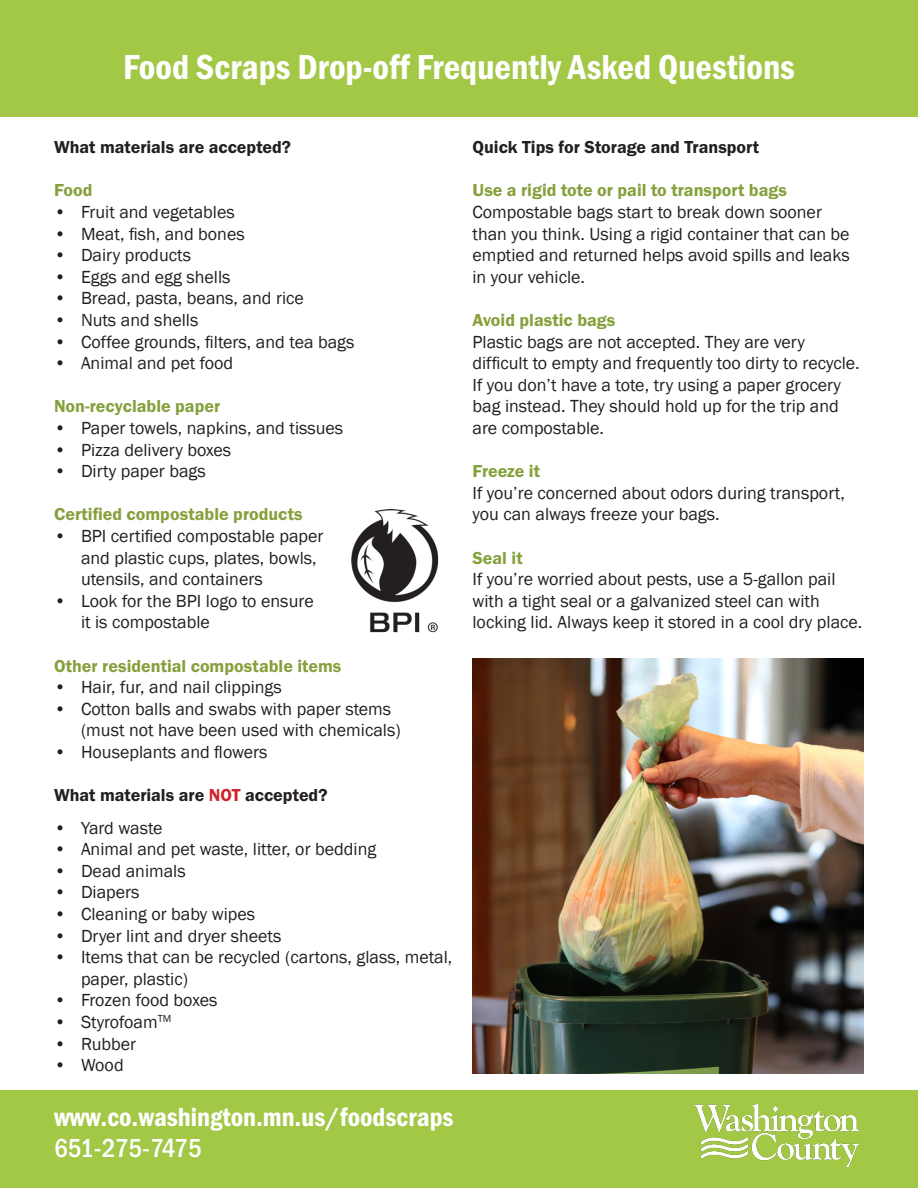
<style>
.page{position:relative;width:918px;height:1188px;background:#fff}
.page>*{position:absolute;margin:0;border:0;box-sizing:border-box;transform-origin:0 0}
.t1{font:600 condensed 36px "Franklin Gothic FS";color:#fff}
.t2{font:600 condensed 27px "Franklin Gothic FS";color:#fff}
.t3{font:500 condensed 27px "Franklin Gothic FS";letter-spacing:-.03em;color:#fff}
.t4{font:18px/21.6px "Franklin Gothic";color:#231f20}
.t5{font:600 18px "Franklin Gothic FS";color:#86a03c}
.t6{font:600 18px "Franklin Gothic FS";color:#231f20}
.s1{color:#d1232a}
</style>
<div class="page">
<div style="left:0;top:0;width:918px;height:117px;background:#a2c846"></div>
<div style="left:0;top:1091px;width:918px;height:97px;background:#a2c846"></div>
<img style="left:694px;top:1104px;width:164px;height:63px">
<img style="left:472px;top:659px;width:392px;height:415px">
<img style="left:351px;top:510px;width:88px;height:123px">
<p class="t1" style="left:123px;top:47px;width:674px">Food Scraps Drop-off Frequently Asked Questions</p>
<p class="t6" style="left:54px;top:137px;width:239px">What materials are accepted?</p>
<p class="t5" style="left:54px;top:180px;width:40px">Food</p>
<p class="t4" style="left:54px;top:202px;width:182px">• Fruit and vegetables</p>
<p class="t4" style="left:54px;top:223px;width:192px">• Meat, fish, and bones</p>
<p class="t4" style="left:54px;top:245px;width:139px">• Dairy products</p>
<p class="t4" style="left:54px;top:266px;width:178px">• Eggs and egg shells</p>
<p class="t4" style="left:54px;top:288px;width:251px">• Bread, pasta, beans, and rice</p>
<p class="t4" style="left:54px;top:310px;width:146px">• Nuts and shells</p>
<p class="t4" style="left:54px;top:331px;width:302px">• Coffee grounds, filters, and tea bags</p>
<p class="t4" style="left:54px;top:353px;width:181px">• Animal and pet food</p>
<p class="t5" style="left:54px;top:396px;width:168px">Non-recyclable paper</p>
<p class="t4" style="left:54px;top:418px;width:291px">• Paper towels, napkins, and tissues</p>
<p class="t4" style="left:54px;top:439px;width:179px">• Pizza delivery boxes</p>
<p class="t4" style="left:54px;top:461px;width:153px">• Dirty paper bags</p>
<p class="t5" style="left:54px;top:504px;width:250px">Certified compostable products</p>
<p class="t4" style="left:81px;top:526px;width:244px;text-indent:-27px">• BPI certified compostable paper and plastic cups, plates, bowls, utensils, and containers</p>
<p class="t4" style="left:81px;top:590px;width:234px;text-indent:-27px">• Look for the BPI logo to ensure it is compostable</p>
<p class="t5" style="left:54px;top:655px;width:289px">Other residential compostable items</p>
<p class="t4" style="left:54px;top:677px;width:229px">• Hair, fur, and nail clippings</p>
<p class="t4" style="left:81px;top:698px;width:321px;text-indent:-27px">• Cotton balls and swabs with paper stems (must not have been used with chemicals)</p>
<p class="t4" style="left:54px;top:742px;width:215px">• Houseplants and flowers</p>
<p class="t6" style="left:54px;top:785px;width:275px">What materials are <span class="s1">NOT</span> accepted?</p>
<p class="t4" style="left:54px;top:817px;width:110px">• Yard waste</p>
<p class="t4" style="left:54px;top:839px;width:324px">• Animal and pet waste, litter, or bedding</p>
<p class="t4" style="left:54px;top:860px;width:133px">• Dead animals</p>
<p class="t4" style="left:54px;top:882px;width:87px">• Diapers</p>
<p class="t4" style="left:54px;top:904px;width:203px">• Cleaning or baby wipes</p>
<p class="t4" style="left:54px;top:925px;width:229px">• Dryer lint and dryer sheets</p>
<p class="t4" style="left:81px;top:947px;width:373px;text-indent:-27px">• Items that can be recycled (cartons, glass, metal, paper, plastic)</p>
<p class="t4" style="left:54px;top:990px;width:165px">• Frozen food boxes</p>
<p class="t4" style="left:54px;top:1012px;width:119px">• Styrofoam<sup>TM</sup></p>
<p class="t4" style="left:54px;top:1033px;width:84px">• Rubber</p>
<p class="t4" style="left:54px;top:1055px;width:71px">• Wood</p>
<p class="t2" style="left:54px;top:1102px;width:401px">www.co.washington.mn.us/foodscraps</p>
<p class="t3" style="left:54px;top:1133px;width:149px">651-275-7475</p>
<p class="t6" style="left:472px;top:137px;width:288px">Quick Tips for Storage and Transport</p>
<p class="t5" style="left:472px;top:180px;width:316px">Use a rigid tote or pail to transport bags</p>
<p class="t4" style="left:472px;top:202px;width:379px">Compostable bags start to break down sooner than you think. Using a rigid container that can be emptied and returned helps avoid spills and leaks in your vehicle.</p>
<p class="t5" style="left:472px;top:310px;width:144px">Avoid plastic bags</p>
<p class="t4" style="left:472px;top:331px;width:389px">Plastic bags are not accepted. They are very difficult to empty and frequently too dirty to recycle.<br>If you don’t have a tote, try using a paper grocery bag instead. They should hold up for the trip and are compostable.</p>
<p class="t5" style="left:472px;top:461px;width:69px">Freeze it</p>
<p class="t4" style="left:472px;top:482px;width:374px">If you’re concerned about odors during transport, you can always freeze your bags.</p>
<p class="t5" style="left:472px;top:547px;width:52px">Seal it</p>
<p class="t4" style="left:472px;top:569px;width:391px">If you’re worried about pests, use a 5-gallon pail with a tight seal or a galvanized steel can with locking lid. Always keep it stored in a cool dry place.</p>
</div>
